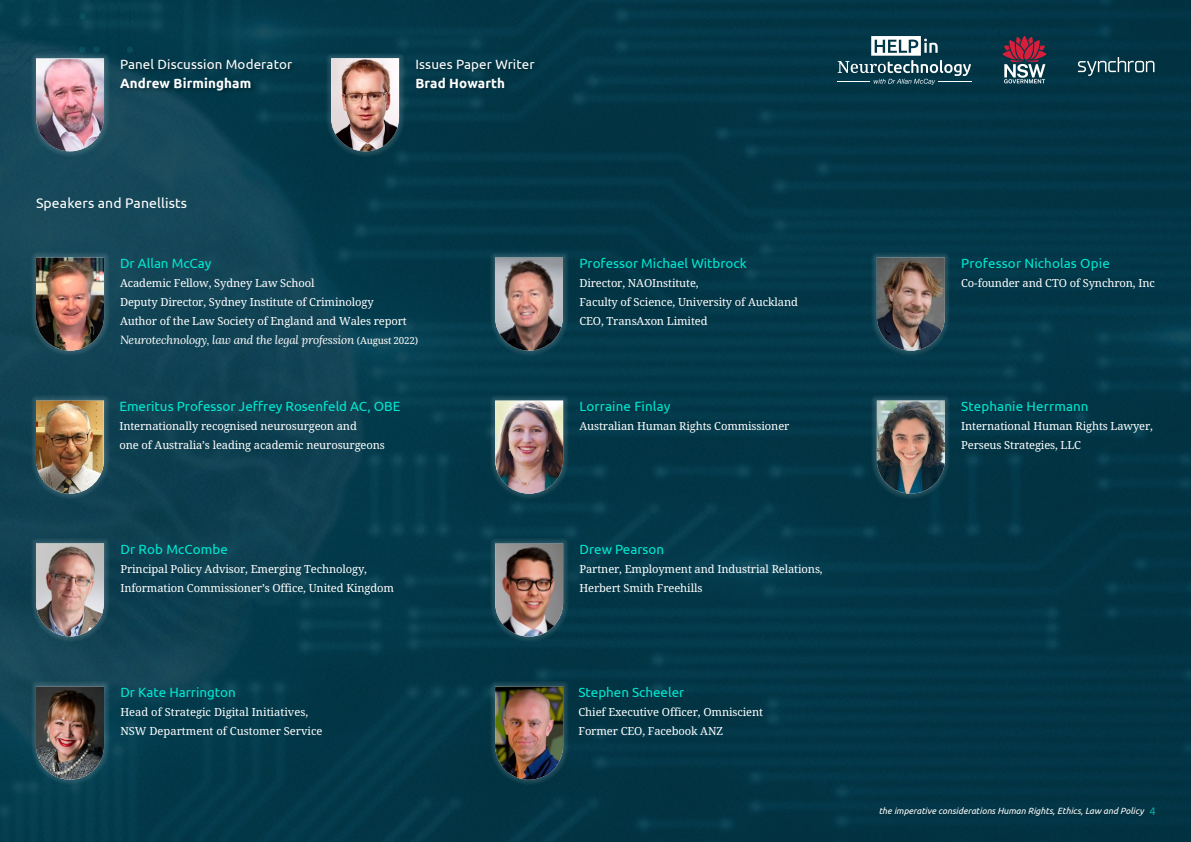
<style>
.page{position:relative;width:1191px;height:842px;background:#fff}
.page>*{position:absolute;margin:0;border:0;box-sizing:border-box;transform-origin:0 0}
.t1{font:14px "Ubuntu";letter-spacing:.01em;color:#fff}
.t2{font:13.4px "Ubuntu";color:#00e9d1}
.t3{font:13.4px "Ubuntu";letter-spacing:.01em;color:#fff}
.t4{font:700 13.4px "Ubuntu";letter-spacing:.01em;color:#fff}
.t5{font:italic 11.8px "Lora";letter-spacing:-.02em;color:#fff}
.t6{font:11.1px/18.9px "Noto Serif Georgian";letter-spacing:-.01em;color:#fff}
.t7{font:italic 9px "Ubuntu";color:#fff}
.s1{font-family:"Noto Serif Georgian";font-style:normal;font-size:9.8px}
.s2{font-style:normal;font-size:11px;color:#00aca7}
</style>
<div class="page">
<img style="left:0;top:0;width:1191px;height:842px">
<div style="left:31px;top:252px;width:78px;height:104px;background:#fff;opacity:.3"></div>
<img style="left:36px;top:258px;width:68px;height:93px">
<div style="left:490px;top:395px;width:78px;height:104px;background:#fff;opacity:.3"></div>
<img style="left:495px;top:401px;width:68px;height:93px">
<div style="left:871px;top:252px;width:79px;height:104px;background:#fff;opacity:.3"></div>
<img style="left:877px;top:258px;width:68px;height:93px">
<div style="left:871px;top:395px;width:79px;height:104px;background:#fff;opacity:.3"></div>
<img style="left:877px;top:401px;width:68px;height:93px">
<div style="left:31px;top:538px;width:78px;height:104px;background:#fff;opacity:.3"></div>
<img style="left:36px;top:543px;width:68px;height:93px">
<div style="left:31px;top:681px;width:78px;height:104px;background:#fff;opacity:.3"></div>
<img style="left:36px;top:687px;width:68px;height:93px">
<div style="left:489px;top:252px;width:79px;height:104px;background:#fff;opacity:.3"></div>
<img style="left:495px;top:258px;width:68px;height:93px">
<div style="left:490px;top:538px;width:78px;height:104px;background:#fff;opacity:.3"></div>
<img style="left:495px;top:544px;width:68px;height:93px">
<div style="left:490px;top:681px;width:78px;height:104px;background:#fff;opacity:.3"></div>
<img style="left:495px;top:687px;width:68px;height:93px">
<div style="left:31px;top:395px;width:78px;height:104px;background:#fff;opacity:.3"></div>
<img style="left:36px;top:401px;width:68px;height:93px">
<div style="left:120px;top:57px;width:178px;height:39px;background:#000;opacity:.3"></div>
<div style="left:415px;top:58px;width:125px;height:35px;background:#033646"></div>
<div style="left:326px;top:53px;width:78px;height:104px;background:#fff;opacity:.3"></div>
<img style="left:331px;top:58px;width:68px;height:93px">
<div style="left:31px;top:53px;width:78px;height:104px;background:#fff;opacity:.3"></div>
<svg style="left:0;top:0;width:133px;height:151px;background:#0f4556"></svg>
<img style="left:36px;top:59px;width:68px;height:92px">
<svg style="left:837px;top:36px;width:134px;height:49px;background:#3e6572"></svg>
<hr style="left:837px;top:82px;width:33px;height:1px;background:#fff">
<hr style="left:938px;top:82px;width:33px;height:1px;background:#fff">
<svg style="left:1002px;top:36px;width:44px;height:47px;background:#6a5162"></svg>
<svg style="left:1078px;top:57px;width:76px;height:19px"></svg>
<p class="t3" style="left:120px;top:56px;width:174px">Panel Discussion Moderator</p>
<p class="t4" style="left:120px;top:75px;width:133px">Andrew Birmingham</p>
<p class="t1" style="left:36px;top:195px;width:153px">Speakers and Panellists</p>
<p class="t3" style="left:415px;top:56px;width:121px">Issues Paper Writer</p>
<p class="t4" style="left:415px;top:75px;width:91px">Brad Howarth</p>
<p class="t2" style="left:120px;top:255px;width:93px">Dr Allan McCay</p>
<p class="t6" style="left:120px;top:273px;width:288px">Academic Fellow, Sydney Law School<br>Deputy Director, Sydney Institute of Criminology<br>Author of the Law Society of England and Wales report</p>
<p class="t5" style="left:120px;top:331px;width:299px">Neurotechnology, law and the legal profession <span class="s1">(August 2022)</span></p>
<p class="t2" style="left:119px;top:398px;width:283px">Emeritus Professor Jeffrey Rosenfeld AC, OBE</p>
<p class="t6" style="left:119px;top:416px;width:267px">Internationally recognised neurosurgeon and<br>one of Australia’s leading academic neurosurgeons</p>
<p class="t2" style="left:120px;top:541px;width:109px">Dr Rob McCombe</p>
<p class="t6" style="left:120px;top:559px;width:275px">Principal Policy Advisor, Emerging Technology,<br>Information Commissioner’s Office, United Kingdom</p>
<p class="t2" style="left:120px;top:684px;width:117px">Dr Kate Harrington</p>
<p class="t6" style="left:120px;top:702px;width:204px">Head of Strategic Digital Initiatives,<br>NSW Department of Customer Service</p>
<p class="t2" style="left:579px;top:255px;width:169px">Professor Michael Witbrock</p>
<p class="t6" style="left:579px;top:273px;width:220px">Director, NAOInstitute,<br>Faculty of Science, University of Auckland<br>CEO, TransAxon Limited</p>
<p class="t2" style="left:579px;top:398px;width:92px">Lorraine Finlay</p>
<p class="t6" style="left:579px;top:416px;width:211px">Australian Human Rights Commissioner</p>
<p class="t2" style="left:579px;top:541px;width:86px">Drew Pearson</p>
<p class="t6" style="left:579px;top:559px;width:245px">Partner, Employment and Industrial Relations,<br>Herbert Smith Freehills</p>
<p class="t2" style="left:578px;top:684px;width:107px">Stephen Scheeler</p>
<p class="t6" style="left:578px;top:702px;width:186px">Chief Executive Officer, Omniscient<br>Former CEO, Facebook ANZ</p>
<p class="t2" style="left:961px;top:255px;width:150px">Professor Nicholas Opie</p>
<p class="t6" style="left:961px;top:273px;width:195px">Co-founder and CTO of Synchron, Inc</p>
<p class="t2" style="left:961px;top:398px;width:129px">Stephanie Herrmann</p>
<p class="t6" style="left:961px;top:416px;width:193px">International Human Rights Lawyer,<br>Perseus Strategies, LLC</p>
<p class="t7" style="left:878px;top:805px;width:278px">the imperative considerations Human Rights, Ethics, Law and Policy <span class="s2">4</span></p>
</div>
